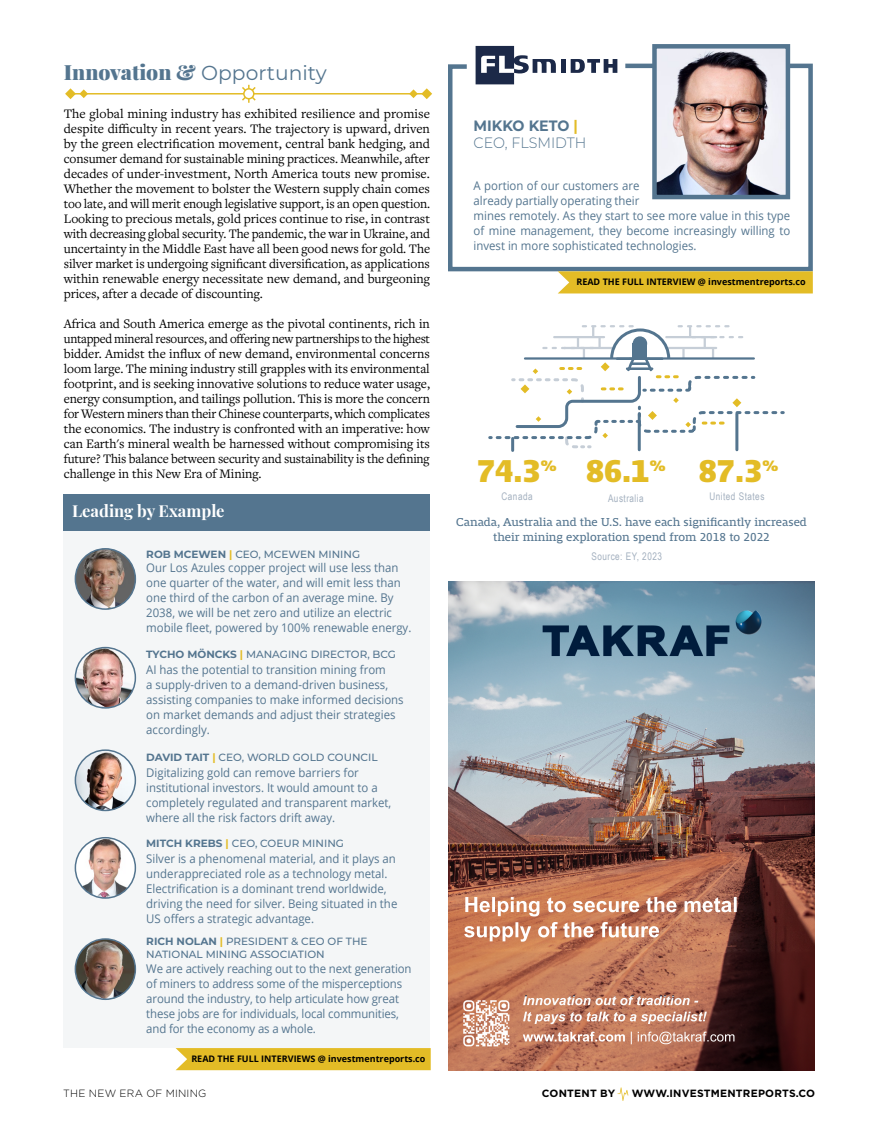
<style>
.page{position:relative;width:878px;height:1134px;background:#fff}
.page>*{position:absolute;margin:0;border:0;box-sizing:border-box;transform-origin:0 0}
.t1{font:700 expanded 32.85px "Mislab Std";color:#e3bc26}
.t2{font:900 21px "Playfair Display";color:#54758f}
.t3{font:700 16.5px "Playfair Display";color:#fff}
.t4{font:300 15px/16.5px "Montserrat";color:#54758f;scale:.95 1}
.t5{font:13.5px/15px "Freight Text Pro";letter-spacing:-.005em;color:#000;text-align:justify}
.t6{font:12px/15px "Open Sans";color:#54758f;scale:.95 1}
.t7{font:12px/15px "Mislab Std";color:#54758f;text-align:center}
.t8{font:500 10.5px/12.6px "Montserrat";color:#54758f}
.t9{font:10.5px "Arial Narrow";letter-spacing:.05em;color:#a3b0bf;scale:.95 1}
.t10{font:700 10.5px "Gotham Pro";letter-spacing:.02em;color:#000}
.t11{font:300 10.5px "Gotham Pro";letter-spacing:.02em;color:#000}
.t12{font:700 9px "Open Sans";color:#000}
.s1{font-family:"Montserrat";font-weight:400;font-size:20.25px}
.s2{font-weight:700}
.s3{font-weight:700;color:#e3bc26}
</style>
<div class="page">
<svg style="left:617px;top:1087px;width:11px;height:14px"></svg>
<img style="left:449px;top:581px;width:365px;height:489px">
<div style="left:64px;top:509px;width:366px;height:539px;background:#f4f6f7"></div>
<div style="left:64px;top:494px;width:366px;height:36px;background:#54758f"></div>
<img style="left:75px;top:549px;width:60px;height:60px;border-radius:30px">
<div style="left:75px;top:548px;width:61px;height:62px;border:2px solid #54758f;border-radius:50%"></div>
<img style="left:75px;top:648px;width:60px;height:60px;border-radius:30px">
<div style="left:75px;top:647px;width:61px;height:62px;border:2px solid #54758f;border-radius:50%"></div>
<img style="left:75px;top:750px;width:60px;height:60px;border-radius:30px">
<div style="left:75px;top:749px;width:61px;height:62px;border:2px solid #54758f;border-radius:50%"></div>
<img style="left:75px;top:839px;width:60px;height:59px">
<div style="left:75px;top:837px;width:61px;height:62px;border:2px solid #54758f;border-radius:50%"></div>
<img style="left:75px;top:939px;width:60px;height:60px;border-radius:30px">
<div style="left:75px;top:938px;width:61px;height:62px;border:2px solid #54758f;border-radius:50%"></div>
<svg style="left:448px;top:61px;width:365px;height:213px"></svg>
<svg style="left:557px;top:271px;width:255px;height:22px;background:#e3bd2e"></svg>
<img style="left:657px;top:49px;width:128px;height:145px">
<div style="left:652px;top:44px;width:138px;height:155px;border:4px solid #54758f"></div>
<svg style="left:65px;top:88px;width:23px;height:11px"></svg>
<svg style="left:410px;top:88px;width:22px;height:11px"></svg>
<svg style="left:242px;top:85px;width:14px;height:18px"></svg>
<hr style="left:70px;top:93px;width:174px;height:2px;background:#e3bc26">
<hr style="left:254px;top:93px;width:173px;height:2px;background:#e3bc26">
<div style="left:176px;top:1048px;width:254px;height:22px;background:#e3bc26"></div>
<div style="left:560px;top:59px;width:5px;height:14px;background:#1c2948"></div>
<svg style="left:570px;top:59px;width:47px;height:14px"></svg>
<svg style="left:475px;top:46px;width:81px;height:38px"></svg>
<svg style="left:488px;top:325px;width:297px;height:125px"></svg>
<h2 class="t2" style="left:64px;top:55px;width:264px">Innovation &amp; <span class="s1">Opportunity</span></h2>
<p class="t5" style="left:64px;top:106px;width:368px">The global mining industry has exhibited resilience and promise despite difficulty in recent years. The trajectory is upward, driven by the green electrification movement, central bank hedging, and consumer demand for sustainable mining practices. Meanwhile, after decades of under-investment, North America touts new promise.<br>Whether the movement to bolster the Western supply chain comes too late, and will merit enough legislative support, is an open question.<br>Looking to precious metals, gold prices continue to rise, in contrast with decreasing global security. The pandemic, the war in Ukraine, and uncertainty in the Middle East have all been good news for gold. The silver market is undergoing significant diversification, as applications within renewable energy necessitate new demand, and burgeoning prices, after a decade of discounting.</p>
<p class="t5" style="left:64px;top:316px;width:368px">Africa and South America emerge as the pivotal continents, rich in untapped mineral resources, and offering new partnerships to the highest bidder. Amidst the influx of new demand, environmental concerns loom large. The mining industry still grapples with its environmental footprint, and is seeking innovative solutions to reduce water usage, energy consumption, and tailings pollution. This is more the concern for Western miners than their Chinese counterparts, which complicates the economics. The industry is confronted with an imperative: how can Earth's mineral wealth be harnessed without compromising its future? This balance between security and sustainability is the defining challenge in this New Era of Mining.</p>
<p class="t3" style="left:72px;top:498px;width:154px">Leading by Example</p>
<p class="t8" style="left:146px;top:547px;width:215px"><span class="s2">ROB MCEWEN</span> <span class="s3">|</span> CEO, MCEWEN MINING</p>
<p class="t6" style="left:146px;top:559px;width:280px">Our Los Azules copper project will use less than one quarter of the water, and will emit less than one third of the carbon of an average mine. By 2038, we will be net zero and utilize an electric mobile fleet, powered by 100% renewable energy.</p>
<p class="t8" style="left:146px;top:648px;width:251px"><span class="s2">TYCHO MÖNCKS</span> <span class="s3">|</span> MANAGING DIRECTOR, BCG</p>
<p class="t6" style="left:146px;top:662px;width:272px">AI has the potential to transition mining from<br>a supply-driven to a demand-driven business, assisting companies to make informed decisions on market demands and adjust their strategies accordingly.</p>
<p class="t8" style="left:146px;top:750px;width:233px"><span class="s2">DAVID TAIT</span> <span class="s3">|</span> CEO, WORLD GOLD COUNCIL</p>
<p class="t6" style="left:146px;top:764px;width:259px">Digitalizing gold can remove barriers for institutional investors. It would amount to a completely regulated and transparent market, where all the risk factors drift away.</p>
<p class="t8" style="left:146px;top:836px;width:199px"><span class="s2">MITCH KREBS</span> <span class="s3">|</span> CEO, COEUR MINING</p>
<p class="t6" style="left:146px;top:851px;width:266px">Silver is a phenomenal material, and it plays an underappreciated role as a technology metal.<br>Electrification is a dominant trend worldwide, driving the need for silver. Being situated in the US offers a strategic advantage.</p>
<p class="t8" style="left:146px;top:935px;width:223px"><span class="s2">RICH NOLAN</span> <span class="s3">|</span> PRESIDENT &amp; CEO OF THE<br>NATIONAL MINING ASSOCIATION</p>
<p class="t6" style="left:146px;top:961px;width:281px">We are actively reaching out to the next generation of miners to address some of the misperceptions around the industry, to help articulate how great these jobs are for individuals, local communities, and for the economy as a whole.</p>
<p class="t12" style="left:191px;top:1052px;width:236px">READ THE FULL INTERVIEWS @ investmentreports.co</p>
<p class="t4" style="left:473px;top:117px;width:120px"><span class="s2">MIKKO KETO</span> <span class="s3">|<br></span>CEO, FLSMIDTH</p>
<p class="t6" style="left:473px;top:178px;width:335px">A portion of our customers are<br>already partially operating their<br>mines remotely. As they start to see more value in this type of mine management, they become increasingly willing to invest in more sophisticated technologies.</p>
<p class="t12" style="left:576px;top:276px;width:231px">READ THE FULL INTERVIEW @ investmentreports.co</p>
<h1 class="t1" style="left:477px;top:454px;width:81px">74.3<sup>%</sup></h1>
<h1 class="t1" style="left:698px;top:455px;width:81px">87.3<sup>%</sup></h1>
<p class="t9" style="left:501px;top:489px;width:34px">Canada</p>
<p class="t9" style="left:608px;top:490px;width:39px">Australia</p>
<p class="t9" style="left:709px;top:489px;width:59px">United States</p>
<h1 class="t1" style="left:586px;top:455px;width:81px">86.1<sup>%</sup></h1>
<p class="t7" style="left:456px;top:514px;width:352px">Canada, Australia and the U.S. have each significantly increased their mining exploration spend from 2018 to 2022</p>
<p class="t9" style="left:591px;top:549px;width:76px">Source: EY, 2023</p>
<p class="t11" style="left:63px;top:1088px;width:145px">THE NEW ERA OF MINING</p>
<p class="t10" style="left:542px;top:1087px;width:75px">CONTENT BY</p>
<p class="t10" style="left:631px;top:1087px;width:185px">WWW.INVESTMENTREPORTS.CO</p>
</div>
